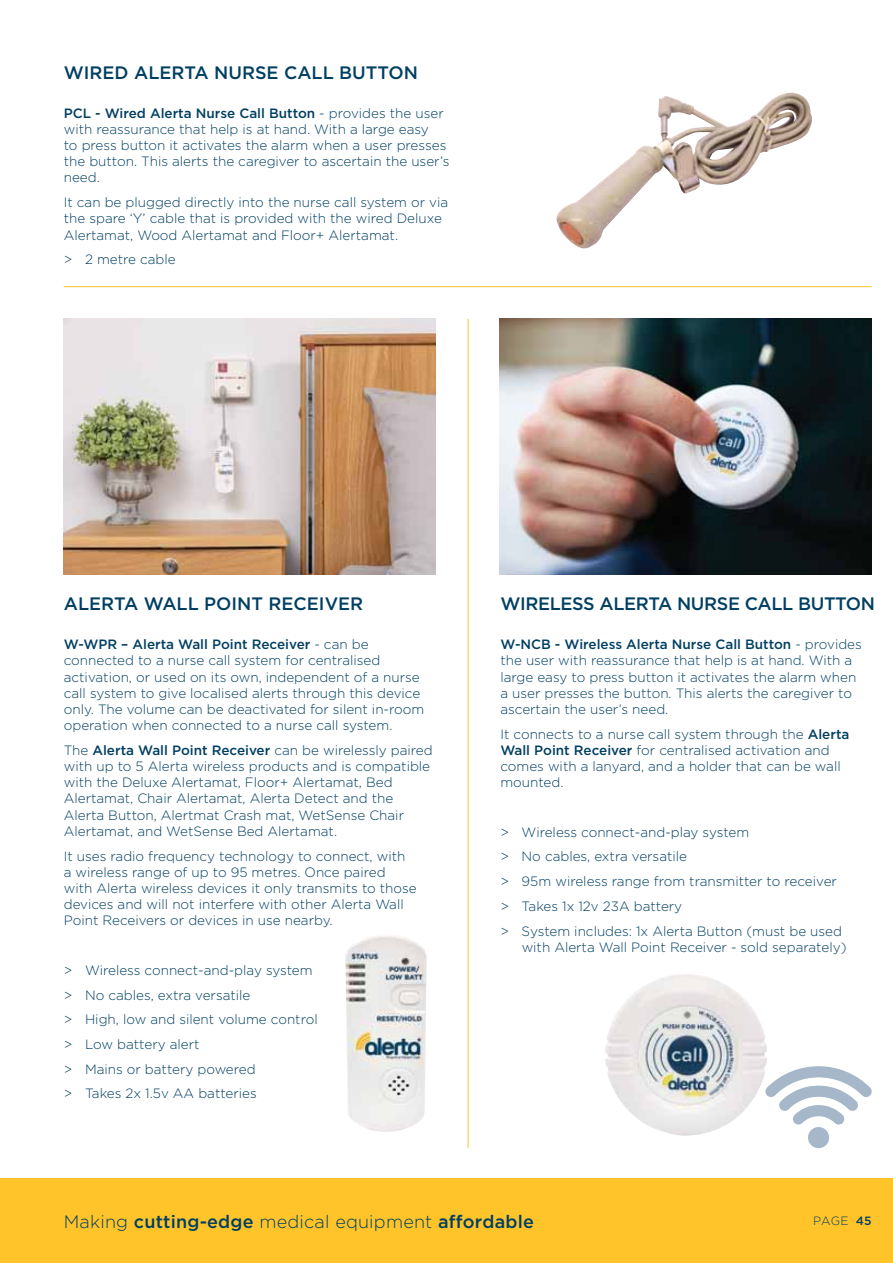
<style>
.page{position:relative;width:893px;height:1263px;background:#fff}
.page>*{position:absolute;margin:0;border:0;box-sizing:border-box;transform-origin:0 0}
.t1{font:500 18px "Gotham";color:#003f62}
.t2{font:300 18px "Gotham";letter-spacing:.01em;color:#003f62}
.t3{font:500 18px "Gotham";letter-spacing:-.02em;color:#003f62}
.t4{font:300 13.5px/16.2px "Gotham";color:#003f62}
.t5{font:300 12px "Gotham";color:#003f62}
.s1{font-weight:500}
</style>
<div class="page">
<div style="left:0;top:1178px;width:893px;height:85px;background:#ffc429"></div>
<hr style="left:468px;top:319px;width:1px;height:829px;background:#ffc429">
<img style="left:345px;top:936px;width:82px;height:196px">
<img style="left:64px;top:319px;width:372px;height:255px">
<img style="left:556px;top:92px;width:256px;height:157px">
<img style="left:500px;top:319px;width:372px;height:255px">
<img style="left:605px;top:974px;width:162px;height:162px">
<svg style="left:765px;top:1066px;width:107px;height:82px"></svg>
<hr style="left:64px;top:286px;width:808px;height:1px;background:#ffc429">
<h1 class="t1" style="left:64px;top:66px;width:356px">WIRED ALERTA NURSE CALL BUTTON</h1>
<p class="t4" style="left:64px;top:106px;width:387px"><span class="s1">PCL - Wired Alerta Nurse Call Button</span> - provides the user with reassurance that help is at hand. With a large easy<br>to press button it activates the alarm when a user presses the button. This alerts the caregiver to ascertain the user’s need.</p>
<p class="t4" style="left:64px;top:195px;width:386px">It can be plugged directly into the nurse call system or via the spare ‘Y’ cable that is provided with the wired Deluxe<br>Alertamat, Wood Alertamat and Floor+ Alertamat.</p>
<p class="t4" style="left:64px;top:252px;width:114px">&gt; 2 metre cable</p>
<h1 class="t1" style="left:64px;top:597px;width:301px">ALERTA WALL POINT RECEIVER</h1>
<p class="t4" style="left:64px;top:637px;width:362px"><span class="s1">W-WPR – Alerta Wall Point Receiver</span> - can be connected to a nurse call system for centralised activation, or used on its own, independent of a nurse call system to give localised alerts through this device only. The volume can be deactivated for silent in-room operation when connected to a nurse call system.</p>
<p class="t4" style="left:64px;top:743px;width:370px">The <span class="s1">Alerta Wall Point Receiver</span> can be wirelessly paired with up to 5 Alerta wireless products and is compatible with the Deluxe Alertamat, Floor+ Alertamat, Bed Alertamat, Chair Alertamat, Alerta Detect and the Alerta Button, Alertmat Crash mat, WetSense Chair Alertamat, and WetSense Bed Alertamat.</p>
<p class="t4" style="left:64px;top:849px;width:354px">It uses radio frequency technology to connect, with<br>a wireless range of up to 95 metres. Once paired with Alerta wireless devices it only transmits to those devices and will not interfere with other Alerta Wall Point Receivers or devices in use nearby.</p>
<p class="t4" style="left:64px;top:958px;width:255px;line-height:24.8px">&gt; Wireless connect-and-play system &gt; No cables, extra versatile<br>&gt; High, low and silent volume control &gt; Low battery alert<br>&gt; Mains or battery powered<br>&gt; Takes 2x 1.5v AA batteries</p>
<h1 class="t3" style="left:500px;top:597px;width:376px">WIRELESS ALERTA NURSE CALL BUTTON</h1>
<p class="t4" style="left:500px;top:637px;width:363px"><span class="s1">W-NCB - Wireless Alerta Nurse Call Button</span> - provides the user with reassurance that help is at hand. With a large easy to press button it activates the alarm when a user presses the button. This alerts the caregiver to ascertain the user’s need.</p>
<p class="t4" style="left:500px;top:727px;width:351px">It connects to a nurse call system through the <span class="s1">Alerta Wall Point Receiver</span> for centralised activation and comes with a lanyard, and a holder that can be wall mounted.</p>
<p class="t4" style="left:500px;top:820px;width:343px;line-height:24.8px">&gt; Wireless connect-and-play system<br>&gt; No cables, extra versatile<br>&gt; 95m wireless range from transmitter to receiver &gt; Takes 1x 12v 23A battery<br>&gt; System includes: 1x Alerta Button (must be used</p>
<p class="t4" style="left:522px;top:940px;width:326px">with Alerta Wall Point Receiver - sold separately)</p>
<h1 class="t2" style="left:64px;top:1215px;width:472px">Making <span class="s1">cutting-edge</span> medical equipment <span class="s1">affordable</span></h1>
<p class="t5" style="left:813px;top:1217px;width:60px">PAGE <span class="s1">45</span></p>
</div>
